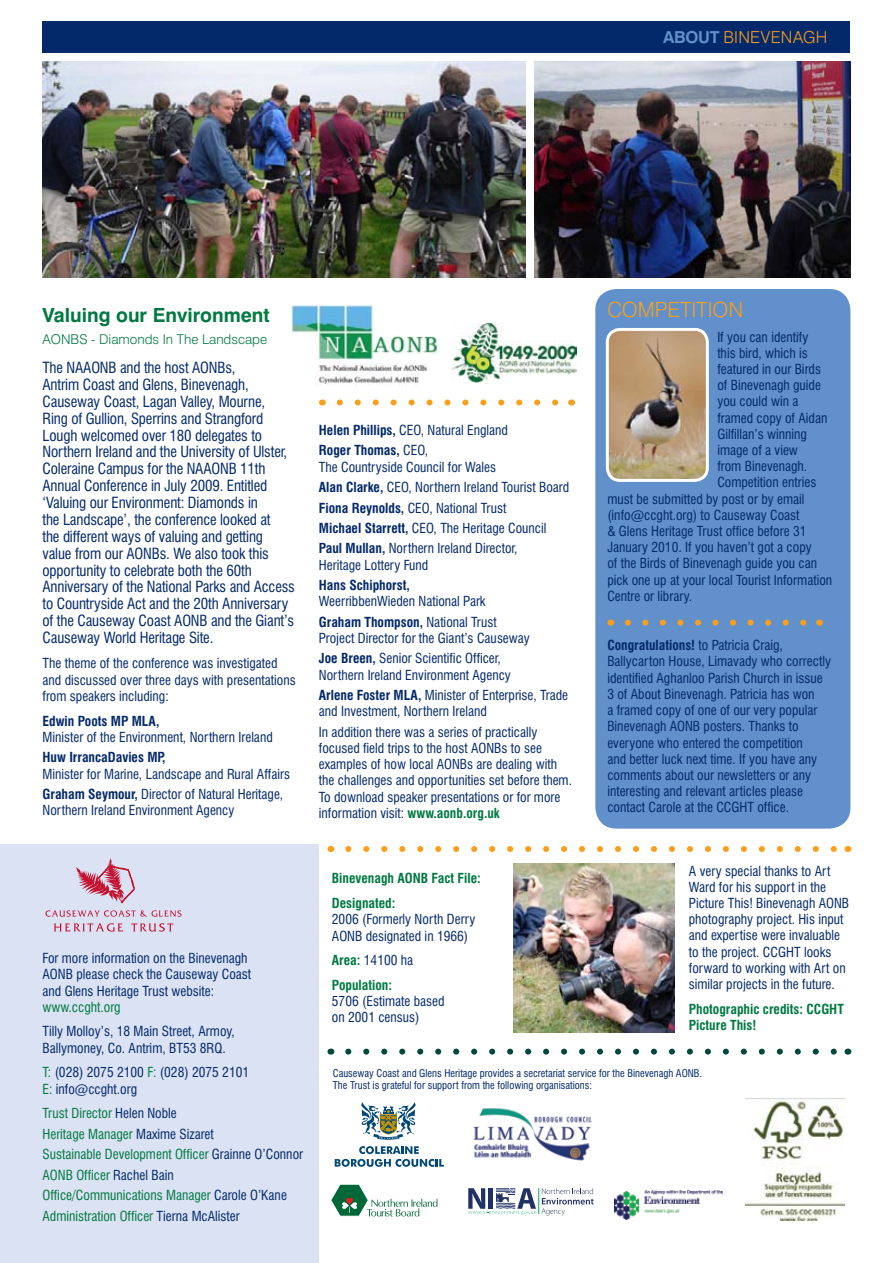
<style>
.page{position:relative;width:893px;height:1263px;background:#fff}
.page>*{position:absolute;margin:0;border:0;box-sizing:border-box;transform-origin:0 0}
.t1{font:300 21px "Swiss 721 BT";color:#f99f1c}
.t2{font:700 19.5px "Swiss 721 BT";color:#007941}
.t3{font:300 16.5px "Swiss 721 BT";color:#f99f1c}
.t4{font:condensed 15px/16.8px "Swiss 721 BT";letter-spacing:-.01em;color:#03296a}
.t5{font:condensed 13.5px/16.2px "Swiss 721 BT";color:#03296a}
.t6{font:condensed 13.5px/20.4px "Swiss 721 BT";color:#007941}
.t7{font:700 condensed 13.5px/20.4px "Swiss 721 BT";color:#03296a}
.t8{font:700 condensed 13.5px/24.8px "Swiss 721 BT";color:#007941}
.t9{font:300 13.5px "Swiss 721 BT";color:#007941}
.t10{font:condensed 10.5px/12.6px "Swiss 721 BT";color:#03296a}
.s1{font-weight:700;color:#6190cb}
.s2{font-weight:700}
.s3{font-weight:400}
.s4{font-weight:700;color:#007941}
.s5{color:#007941}
.s6{color:#03296a}
.s7{font-weight:400;color:#03296a}
</style>
<div class="page">
<div style="left:0;top:845px;width:319px;height:418px;background:#dae2f3"></div>
<div style="left:595px;top:289px;width:255px;height:540px;background:#6190cb;border-radius:21px"></div>
<img style="left:43px;top:62px;width:483px;height:215px">
<img style="left:535px;top:62px;width:315px;height:215px">
<img style="left:513px;top:864px;width:161px;height:169px">
<img style="left:746px;top:1099px;width:98px;height:121px">
<div style="left:43px;top:21px;width:807px;height:31px;background:#03296a"></div>
<img style="left:452px;top:323px;width:124px;height:60px">
<svg style="left:348px;top:1048px;width:489px;height:6px"></svg>
<svg style="left:348px;top:846px;width:489px;height:6px"></svg>
<svg style="left:340px;top:399px;width:219px;height:6px"></svg>
<svg style="left:628px;top:620px;width:179px;height:6px"></svg>
<img style="left:607px;top:332px;width:98px;height:146px">
<div style="left:606px;top:328px;width:103px;height:154px;border:3px solid #fff;border-radius:13px"></div>
<img style="left:290px;top:304px;width:149px;height:82px">
<svg style="left:331px;top:1184px;width:106px;height:32px"></svg>
<svg style="left:468px;top:1188px;width:126px;height:27px"></svg>
<img style="left:615px;top:1190px;width:107px;height:30px">
<img style="left:473px;top:1108px;width:119px;height:53px">
<svg style="left:361px;top:1102px;width:55px;height:38px"></svg>
<svg style="left:335px;top:1146px;width:109px;height:21px"></svg>
<svg style="left:75px;top:858px;width:60px;height:45px"></svg>
<svg style="left:54px;top:923px;width:69px;height:8px"></svg>
<svg style="left:131px;top:923px;width:42px;height:8px"></svg>
<svg style="left:46px;top:910px;width:136px;height:7px"></svg>
<p class="t3" style="left:663px;top:27px;width:130px"><span class="s1">ABOUT</span> BIN EVENAG</p>
<p class="t3" style="left:816px;top:27px;width:13px">H</p>
<h2 class="t2" style="left:43px;top:303px;width:229px">Valuing our Environment</h2>
<p class="t9" style="left:43px;top:331px;width:10px">AONBS</p>
<p class="t9" style="left:91px;top:331px;width:178px">- Diamonds I n The Landscape</p>
<p class="t4" style="left:43px;top:359px;width:254px">The NAAONB and the host AONBs,<br>Antrim Coast and Glens, Binevenagh, Causeway Coast, Lagan Valley, Mourne,<br>Ring of Gullion, Sperrins and Strangford Lough welcomed over 180 delegates to Northern Ireland and the University of Ulster, Coleraine Campus for the NAAONB 11th Annual Conference in July 2009. Entitled ‘Valuing our Environment: Diamonds in<br>the Landscape’, the conference looked at<br>the different ways of valuing and getting value from our AONBs. We also took this opportunity to celebrate both the 60th Anniversary of the National Parks and Access to Countryside Act and the 20th Anniversary of the Causeway Coast AONB and the Giant’s Causeway World Heritage Site.</p>
<p class="t5" style="left:43px;top:655px;width:255px">The theme of the conference was investigated and discussed over three days with presentations from speakers including:</p>
<p class="t7" style="left:43px;top:711px;width:119px">Edwin Poots MP MLA,</p>
<p class="t5" style="left:43px;top:729px;width:232px">Minister of the Environment, Northern Ireland</p>
<p class="t7" style="left:43px;top:747px;width:124px">Huw IrrancaDavies MP,</p>
<p class="t5" style="left:43px;top:763px;width:249px;line-height:20.4px">Minister for Marine, Landscape and Rural Affairs<br><span class="s2">Graham Seymour,</span> Director of Natural Heritage,</p>
<p class="t5" style="left:43px;top:802px;width:193px">Northern Ireland Environment Agency</p>
<p class="t7" style="left:319px;top:420px;width:191px">Helen Phillips, <span class="s3">CEO, Natural England<br></span>Roger Thomas, <span class="s3">CEO,</span></p>
<p class="t5" style="left:319px;top:456px;width:252px;line-height:20.4px">The Countryside Council for Wales<br><span class="s2">Alan Clarke,</span> CEO, Northern Ireland Tourist Board <span class="s2">Fiona Reynolds,</span> CEO, National Trust<br><span class="s2">Michael Starrett,</span> CEO, The Heritage Council <span class="s2">Paul Mullan,</span> Northern Ireland Director,</p>
<p class="t5" style="left:319px;top:557px;width:111px">Heritage Lottery Fund</p>
<p class="t7" style="left:319px;top:575px;width:92px">Hans Schiphorst,</p>
<p class="t5" style="left:319px;top:591px;width:179px;line-height:20.4px">WeerribbenWieden National Park<br><span class="s2">Graham Thompson,</span> National Trust</p>
<p class="t5" style="left:319px;top:628px;width:213px;line-height:20.4px">Project Director for the Giant’s Causeway<br><span class="s2">Joe Breen,</span> Senior Scientific Officer,</p>
<p class="t5" style="left:319px;top:664px;width:251px;line-height:20.4px">Northern Ireland Environment Agency<br><span class="s2">Arlene Foster MLA,</span> Minister of Enterprise, Trade</p>
<p class="t5" style="left:319px;top:701px;width:220px;line-height:20.4px">and Investment, Northern Ireland<br>In addition there was a series of practically</p>
<p class="t5" style="left:319px;top:740px;width:255px">focused field trips to the host AONBs to see examples of how local AONBs are dealing with the challenges and opportunities set before them.<br>To download speaker presentations or for more information visit: <span class="s4">www.aonb.org.uk</span></p>
<h1 class="t1" style="left:607px;top:297px;width:137px">Com petition</h1>
<p class="t5" style="left:717px;top:329px;width:93px">If you can identify</p>
<p class="t5" style="left:717px;top:345px;width:92px">this bird, which is</p>
<p class="t5" style="left:717px;top:361px;width:105px">featured in our Birds</p>
<p class="t5" style="left:717px;top:377px;width:105px">of Binevenagh guide</p>
<p class="t5" style="left:717px;top:393px;width:83px">you could win a</p>
<p class="t5" style="left:717px;top:410px;width:112px">framed copy of Aidan</p>
<p class="t5" style="left:717px;top:426px;width:91px">Gilfillan’s winning</p>
<p class="t5" style="left:717px;top:442px;width:82px">image of a view</p>
<p class="t5" style="left:717px;top:458px;width:91px">from Binevenagh.</p>
<p class="t5" style="left:717px;top:474px;width:100px">Competition entries</p>
<p class="t5" style="left:607px;top:491px;width:199px">must be submitted by post or by email</p>
<p class="t5" style="left:607px;top:507px;width:194px">(info@ccght.org) to Causeway Coast</p>
<p class="t5" style="left:607px;top:523px;width:201px">&amp; Glens Heritage Trust office before 31</p>
<p class="t5" style="left:607px;top:539px;width:206px">January 2010. If you haven’t got a copy</p>
<p class="t5" style="left:607px;top:555px;width:211px">of the Birds of Binevenagh guide you can</p>
<p class="t5" style="left:607px;top:572px;width:226px">pick one up at your local Tourist Information</p>
<p class="t5" style="left:607px;top:588px;width:86px">Centre or library.</p>
<p class="t5" style="left:607px;top:637px;width:225px"><span class="s2">Congratulations!</span> to Patricia Craig, Ballycarton House, Limavady who correctly identified Aghanloo Parish Church in issue 3 of About Binevenagh. Patricia has won<br>a framed copy of one of our very popular Binevenagh AONB posters. Thanks to everyone who entered the competition<br>and better luck next time. If you have any comments about our newsletters or any interesting and relevant articles please contact Carole at the CCGHT office.</p>
<p class="t5" style="left:43px;top:950px;width:210px">For more information on the Binevenagh<br>AONB please check the Causeway Coast and Glens Heritage Trust website:</p>
<p class="t6" style="left:43px;top:997px;width:80px">www.ccght.org</p>
<p class="t5" style="left:43px;top:1023px;width:194px">Tilly Molloy’s, 18 Main Street, Armoy,<br>Ballymoney, Co. Antrim, BT53 8RQ.</p>
<p class="t5" style="left:43px;top:1064px;width:208px"><span class="s5">T:</span> (028) 2075 2100 <span class="s5">F:</span> (028) 2075 2101<br><span class="s5">E:</span> info@ccght.org</p>
<p class="t6" style="left:43px;top:1103px;width:262px">Trust Director <span class="s6">Helen Noble<br></span>Heritage Manager <span class="s6">Maxime Sizaret<br></span>Sustainable Development Officer <span class="s6">Grainne O’Connor </span>AONB Officer <span class="s6">Rachel Bain<br></span>Office/Communications Manager <span class="s6">Carole O’Kane </span>Administration Officer <span class="s6">Tierna McAlister</span></p>
<p class="t8" style="left:332px;top:866px;width:150px">Binevenagh AONB Fact File:<br>Designated:</p>
<p class="t5" style="left:332px;top:911px;width:145px">2006 (Formerly North Derry<br>AONB designated in 1966)</p>
<p class="t8" style="left:332px;top:948px;width:83px">Area: <span class="s7">14100 ha<br></span>Population:</p>
<p class="t5" style="left:332px;top:993px;width:114px">5706 (Estimate based on 2001 census)</p>
<p class="t5" style="left:689px;top:862px;width:162px">A very special thanks to Art<br>Ward for his support in the<br>Picture This! Binevenagh AONB photography project. His input and expertise were invaluable to the project. CCGHT looks forward to working with Art on similar projects in the future.</p>
<p class="t8" style="left:689px;top:1001px;width:156px;line-height:16.2px">Photographic credits: CCGHT<br>Picture This!</p>
<p class="t10" style="left:333px;top:1066px;width:371px">Causeway Coast and Glens Heritage provides a secretariat service for the Binevenagh AONB.<br>The Trust is grateful for support from the following organisations:</p>
</div>
